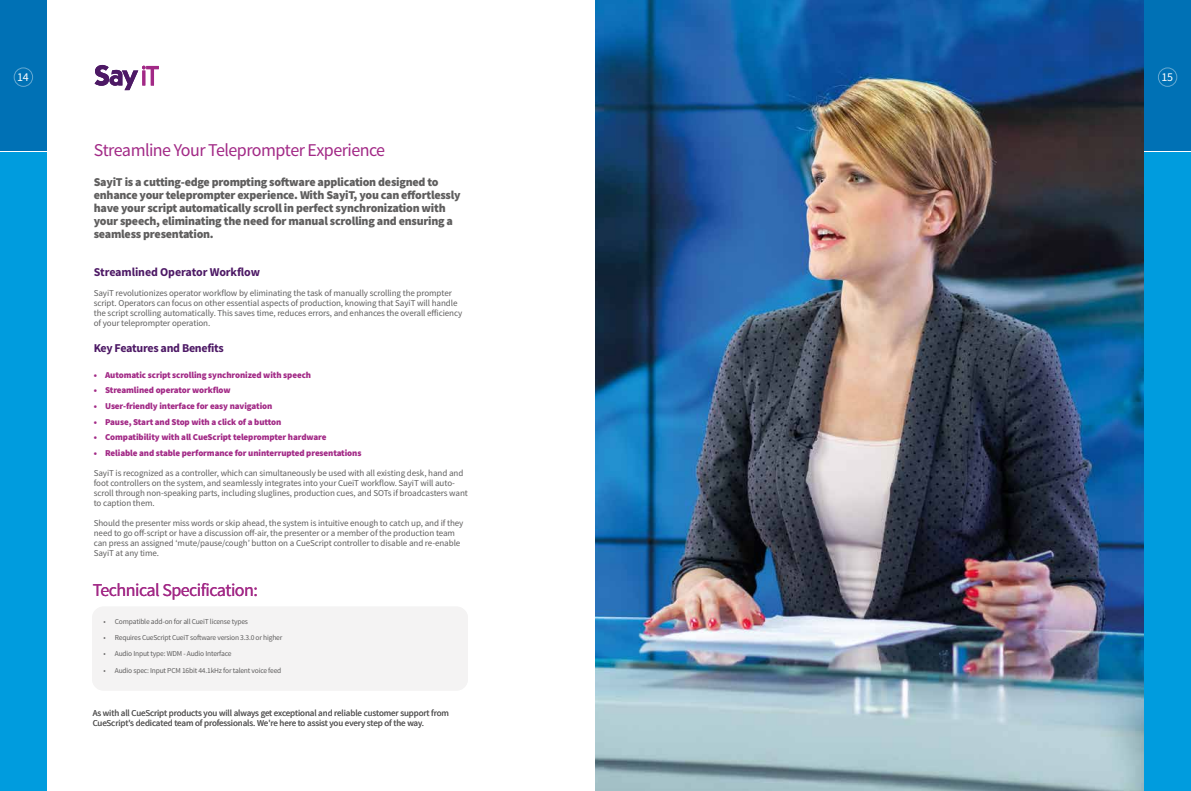
<style>
.page{position:relative;width:1191px;height:791px;background:#fff}
.page>*{position:absolute;margin:0;border:0;box-sizing:border-box;transform-origin:0 0}
.t1{font:18px "Source Sans Pro";letter-spacing:-.03em;color:#a22986}
.t2{font:900 12px/13px "Source Sans Pro";letter-spacing:-.02em;color:#5f5e5e}
.t3{font:700 12px "Source Sans Pro";letter-spacing:-.02em;color:#4d1965}
.t4{font:12px "Source Sans Pro";color:#fff}
.t5{font:9px/10px "Source Sans Pro";letter-spacing:-.01em;color:#5f5e5e}
.t6{font:900 9px "Source Sans Pro";letter-spacing:-.01em;color:#a22986}
.t7{font:7.5px "Source Sans Pro";letter-spacing:-.025em;color:#5f5e5e}
</style>
<div class="page">
<img style="left:595px;top:0;width:549px;height:791px">
<div style="left:1144px;top:0;width:47px;height:791px;background:#009cde"></div>
<div style="left:1144px;top:0;width:47px;height:152px;background:#0071b5"></div>
<hr style="left:1144px;top:152px;width:47px;height:1px;background:#fff">
<div style="left:0;top:0;width:47px;height:791px;background:#009cde"></div>
<div style="left:0;top:0;width:47px;height:152px;background:#0071b5"></div>
<hr style="left:0;top:152px;width:47px;height:1px;background:#fff">
<div style="left:1157px;top:67px;width:20px;height:20px;border:1px solid #fff;border-radius:50%"></div>
<div style="left:14px;top:67px;width:19px;height:20px;border:1px solid #fff;border-radius:50%"></div>
<div style="left:92px;top:607px;width:376px;height:83px;background:#f4f3f3;border-radius:11px"></div>
<svg style="left:95px;top:65px;width:64px;height:26px"></svg>
<h2 class="t4" style="left:17px;top:70px;width:13px">14</h2>
<h2 class="t4" style="left:1161px;top:70px;width:13px">15</h2>
<h1 class="t1" style="left:94px;top:139px;width:293px">Streamline Your Teleprompter Experience</h1>
<p class="t2" style="left:94px;top:175px;width:368px">SayiT is a cutting-edge prompting software application designed to enhance your teleprompter experience. With SayiT, you can effortlessly have your script automatically scroll in perfect synchronization with your speech, eliminating the need for manual scrolling and ensuring a seamless presentation.</p>
<h2 class="t3" style="left:94px;top:264px;width:168px">Streamlined Operator Workflow</h2>
<p class="t5" style="left:94px;top:288px;width:370px">SayiT revolutionizes operator workflow by eliminating the task of manually scrolling the prompter script. Operators can focus on other essential aspects of production, knowing that SayiT will handle the script scrolling automatically. This saves time, reduces errors, and enhances the overall efficiency of your teleprompter operation.</p>
<h2 class="t3" style="left:94px;top:341px;width:131px">Key Features and Benefits</h2>
<p class="t6" style="left:94px;top:368px;width:219px">• Automatic script scrolling synchronized with speech</p>
<p class="t6" style="left:94px;top:384px;width:138px">• Streamlined operator workflow</p>
<p class="t6" style="left:94px;top:400px;width:180px">• User-friendly interface for easy navigation</p>
<p class="t6" style="left:94px;top:415px;width:189px">• Pause, Start and Stop with a click of a button</p>
<p class="t6" style="left:94px;top:431px;width:234px">• Compatibility with all CueScript teleprompter hardware</p>
<p class="t6" style="left:94px;top:447px;width:269px">• Reliable and stable performance for uninterrupted presentations</p>
<p class="t5" style="left:94px;top:468px;width:376px">SayiT is recognized as a controller, which can simultaneously be used with all existing desk, hand and foot controllers on the system, and seamlessly integrates into your CueiT workflow. SayiT will auto&shy;scroll through non-speaking parts, including sluglines, production cues, and SOTs if broadcasters want to caption them.</p>
<p class="t5" style="left:94px;top:518px;width:371px">Should the presenter miss words or skip ahead, the system is intuitive enough to catch up, and if they need to go off-script or have a discussion off-air, the presenter or a member of the production team can press an assigned ‘mute/pause/cough’ button on a CueScript controller to disable and re-enable SayiT at any time.</p>
<h1 class="t1" style="left:93px;top:579px;width:167px">Technical Specification:</h1>
<p class="t7" style="left:103px;top:616px;width:146px">• Compatible add-on for all CueiT license types</p>
<p class="t7" style="left:103px;top:633px;width:180px">• Requires CueScript CueiT software version 3.3.0 or higher</p>
<p class="t7" style="left:103px;top:649px;width:130px">• Audio Input type: WDM - Audio Interface</p>
<p class="t7" style="left:103px;top:666px;width:179px">• Audio spec: Input PCM 16bit 44.1kHz for talent voice feed</p>
<p class="t5" style="left:93px;top:708px;width:358px">As with all CueScript products you will always get exceptional and reliable customer support from<br>CueScript's dedicated team of professionals. We're here to assist you every step of the way.</p>
</div>
